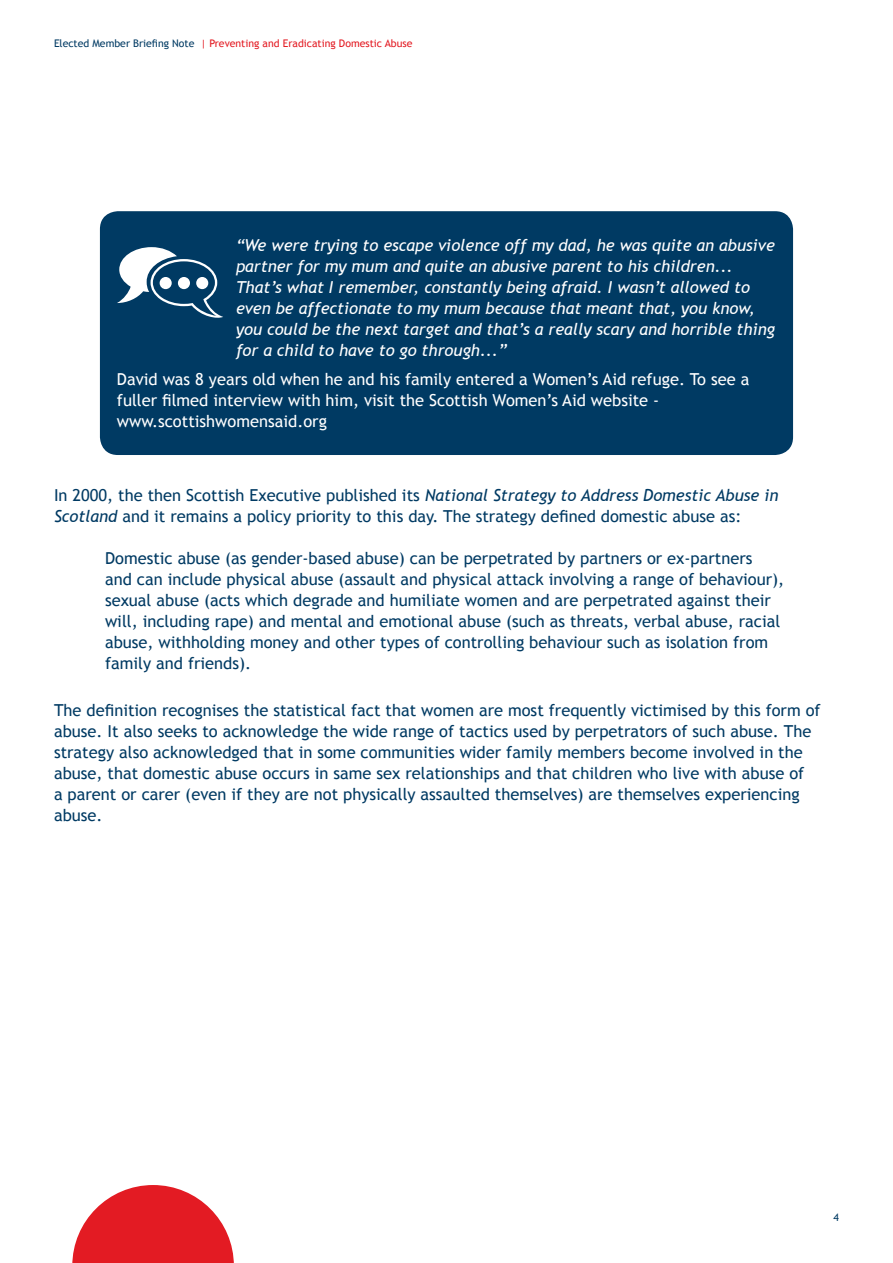
<style>
.page{position:relative;width:893px;height:1263px;background:#fff}
.page>*{position:absolute;margin:0;border:0;box-sizing:border-box;transform-origin:0 0}
.t1{font:16.5px/21px "Trebuchet MS";color:#003a63}
.t2{font:italic 16.5px/21px "Trebuchet MS";color:#fff}
.t3{font:16.5px/21px "Trebuchet MS";color:#fff}
.t4{font:10.5px "Trebuchet MS";color:#e31b23}
.t5{font:10.5px "Trebuchet MS";color:#003a63}
.s1{color:#003a63}
.s2{font-style:italic}
</style>
<div class="page">
<svg style="left:72px;top:1185px;width:162px;height:78px"></svg>
<div style="left:100px;top:211px;width:693px;height:244px;background:#003a63;border-radius:18px"></div>
<svg style="left:117px;top:247px;width:106px;height:71px"></svg>
<div style="left:160px;top:277px;width:12px;height:12px;background:#fff;border-radius:50%"></div>
<div style="left:178px;top:277px;width:12px;height:12px;background:#fff;border-radius:50%"></div>
<div style="left:196px;top:277px;width:12px;height:12px;background:#fff;border-radius:50%"></div>
<p class="t4" style="left:54px;top:37px;width:360px"><span class="s1">Elected Member Briefing Note</span> | Preventing and Eradicating Domestic Abuse</p>
<p class="t2" style="left:236px;top:235px;width:540px">“We were trying to escape violence off my dad, he was quite an abusive partner for my mum and quite an abusive parent to his children...<br>That’s what I remember, constantly being afraid. I wasn’t allowed to even be affectionate to my mum because that meant that, you know, you could be the next target and that’s a really scary and horrible thing for a child to have to go through...”</p>
<p class="t3" style="left:117px;top:369px;width:634px">David was 8 years old when he and his family entered a Women’s Aid refuge. To see a fuller filmed interview with him, visit the Scottish Women’s Aid website - www.scottishwomensaid.org</p>
<p class="t1" style="left:54px;top:485px;width:726px">In 2000, the then Scottish Executive published its <span class="s2">National Strategy to Address Domestic Abuse in<br>Scotland</span> and it remains a policy priority to this day. The strategy defined domestic abuse as:</p>
<p class="t1" style="left:105px;top:548px;width:681px">Domestic abuse (as gender-based abuse) can be perpetrated by partners or ex-partners<br>and can include physical abuse (assault and physical attack involving a range of behaviour), sexual abuse (acts which degrade and humiliate women and are perpetrated against their will, including rape) and mental and emotional abuse (such as threats, verbal abuse, racial abuse, withholding money and other types of controlling behaviour such as isolation from family and friends).</p>
<p class="t1" style="left:54px;top:699px;width:768px">The definition recognises the statistical fact that women are most frequently victimised by this form of abuse. It also seeks to acknowledge the wide range of tactics used by perpetrators of such abuse. The strategy also acknowledged that in some communities wider family members become involved in the abuse, that domestic abuse occurs in same sex relationships and that children who live with abuse of<br>a parent or carer (even if they are not physically assaulted themselves) are themselves experiencing abuse.</p>
<p class="t5" style="left:833px;top:1211px;width:7px">4</p>
</div>
